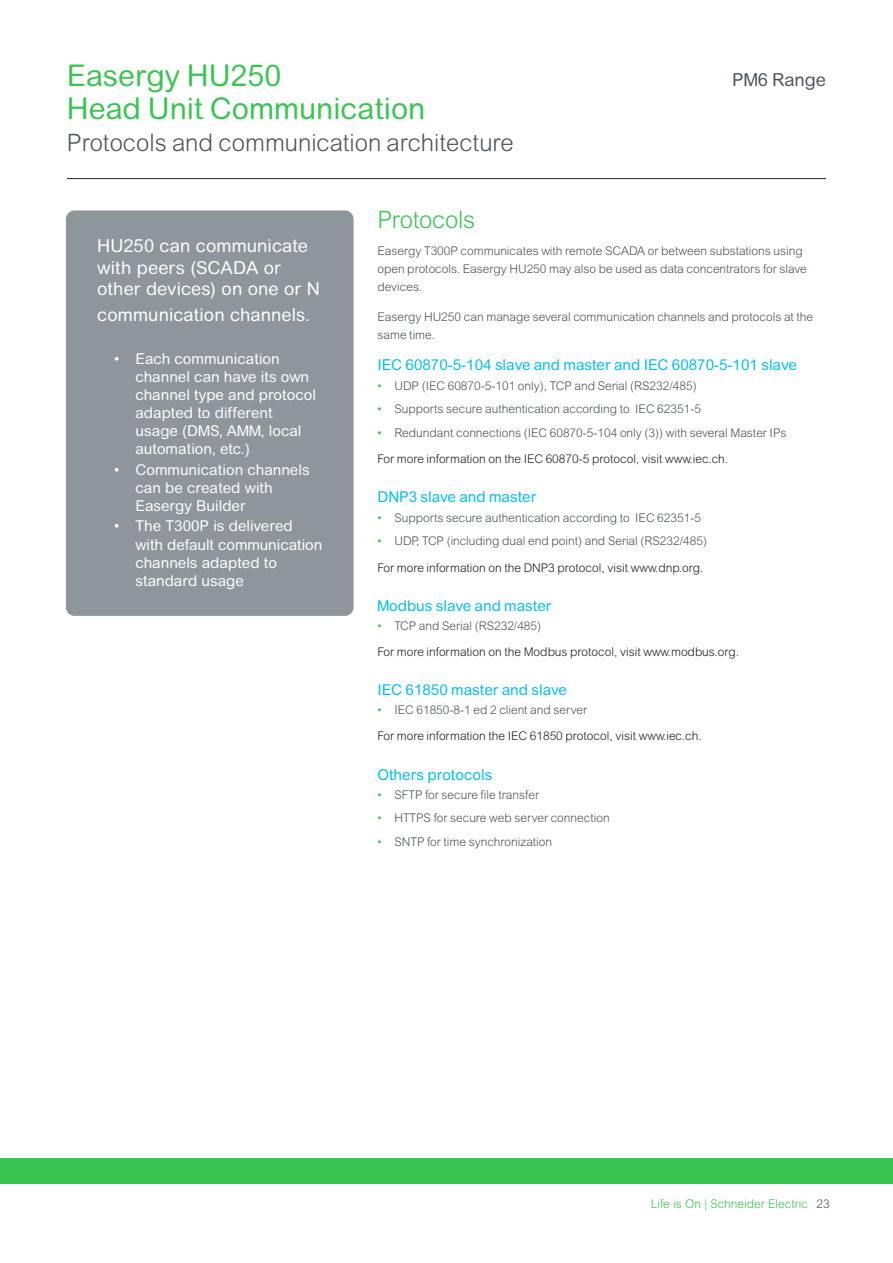
<style>
.page{position:relative;width:893px;height:1263px;background:#fff}
.page>*{position:absolute;margin:0;border:0;box-sizing:border-box;transform-origin:0 0}
.t1{font:30px/33px "Arial Rounded MT Std";color:#3ac552}
.t2{font:300 24px "Arial Rounded MT Std";color:#4d545a}
.t3{font:300 24px "Arial Rounded MT Std";letter-spacing:-.01em;color:#3ac552}
.t4{font:18px/21.6px "Arial Rounded MT Std";letter-spacing:.005em;color:#fff}
.t5{font:18px "Arial Rounded MT Std";color:#4d545a}
.t6{font:15px/18px "Arial Rounded MT Std";color:#fff}
.t7{font:15px "Arial Rounded MT Std";color:#01bdf2}
.t8{font:300 12px/18px "Arial Rounded MT Std";color:#4d545a}
.t9{font:300 12px/25.8px "Arial Rounded MT Std";color:#231f20}
.t10{font:300 12px "Arial Rounded MT Std";color:#3ac552}
.s1{color:#3ac552}
.s2{color:#4d545a}
</style>
<div class="page">
<div style="left:0;top:1158px;width:893px;height:25px;background:#3ac552"></div>
<hr style="left:67px;top:178px;width:759px;height:1px;background:#231f20">
<div style="left:66px;top:210px;width:288px;height:406px;background:#8e969b;border-radius:9px"></div>
<h1 class="t1" style="left:67px;top:59px;width:360px">Easergy HU250<br>Head Unit Communication</h1>
<h2 class="t2" style="left:67px;top:129px;width:448px">Protocols and communication architecture</h2>
<h3 class="t5" style="left:732px;top:69px;width:95px">PM6 Range</h3>
<h3 class="t4" style="left:97px;top:235px;width:224px">HU250 can communicate with peers (SCADA or other devices) on one or N</h3>
<h3 class="t4" style="left:97px;top:304px;width:214px">communication channels.</h3>
<p class="t6" style="left:135px;top:350px;width:182px;text-indent:-21px">• Each communication channel can have its own channel type and protocol adapted to different usage (DMS, AMM, local automation, etc.)</p>
<p class="t6" style="left:135px;top:461px;width:176px;text-indent:-21px">• Communication channels can be created with<br>Easergy Builder</p>
<p class="t6" style="left:135px;top:517px;width:188px;text-indent:-21px">• The T300P is delivered with default communication channels adapted to standard usage</p>
<h2 class="t3" style="left:377px;top:206px;width:99px">Protocols</h2>
<p class="t8" style="left:377px;top:241px;width:431px">Easergy T300P communicates with remote SCADA or between substations using open protocols. Easergy HU250 may also be used as data concentrators for slave devices.</p>
<p class="t8" style="left:377px;top:308px;width:437px">Easergy HU250 can manage several communication channels and protocols at the same time.</p>
<p class="t7" style="left:377px;top:356px;width:421px">IEC 60870-5-104 slave and master and IEC 60870-5-101 slave</p>
<p class="t8" style="left:377px;top:376px;width:321px"><span class="s1">•</span> UDP (IEC 60870-5-101 only), TCP and Serial (RS232/485)</p>
<p class="t8" style="left:377px;top:400px;width:325px"><span class="s1">•</span> Supports secure authentication according to IEC 62351-5</p>
<p class="t8" style="left:377px;top:423px;width:410px"><span class="s1">•</span> Redundant connections (IEC 60870-5-104 only (3)) with several Master IPs</p>
<p class="t9" style="left:377px;top:446px;width:352px">For more information on the IEC 60870-5 protocol, visit www.iec.ch.</p>
<p class="t7" style="left:377px;top:488px;width:160px">DNP3 slave and master</p>
<p class="t8" style="left:377px;top:508px;width:325px"><span class="s1">•</span> Supports secure authentication according to IEC 62351-5</p>
<p class="t8" style="left:377px;top:532px;width:331px"><span class="s1">•</span> UDP, TCP (including dual end point) and Serial (RS232/485)</p>
<p class="t9" style="left:377px;top:554px;width:328px">For more information on the DNP3 protocol, visit www.dnp.org.</p>
<p class="t7" style="left:377px;top:597px;width:176px">Modbus slave and master</p>
<p class="t9" style="left:377px;top:613px;width:363px"><span class="s1">•</span> <span class="s2">TCP and Serial (RS232/485)<br></span>For more information on the Modbus protocol, visit www.modbus.org.</p>
<p class="t7" style="left:377px;top:681px;width:191px">IEC 61850 master and slave</p>
<p class="t9" style="left:377px;top:697px;width:326px"><span class="s1">•</span> <span class="s2">IEC 61850-8-1 ed 2 client and server<br></span>For more information the IEC 61850 protocol, visit www.iec.ch.</p>
<p class="t7" style="left:377px;top:765px;width:116px">Others protocols</p>
<p class="t8" style="left:377px;top:785px;width:163px"><span class="s1">•</span> SFTP for secure file transfer</p>
<p class="t8" style="left:377px;top:809px;width:234px"><span class="s1">•</span> HTTPS for secure web server connection</p>
<p class="t8" style="left:377px;top:832px;width:176px"><span class="s1">•</span> SNTP for time synchronization</p>
<p class="t10" style="left:651px;top:1197px;width:181px">Life is On | Schneider Electric <span class="s2">23</span></p>
</div>
